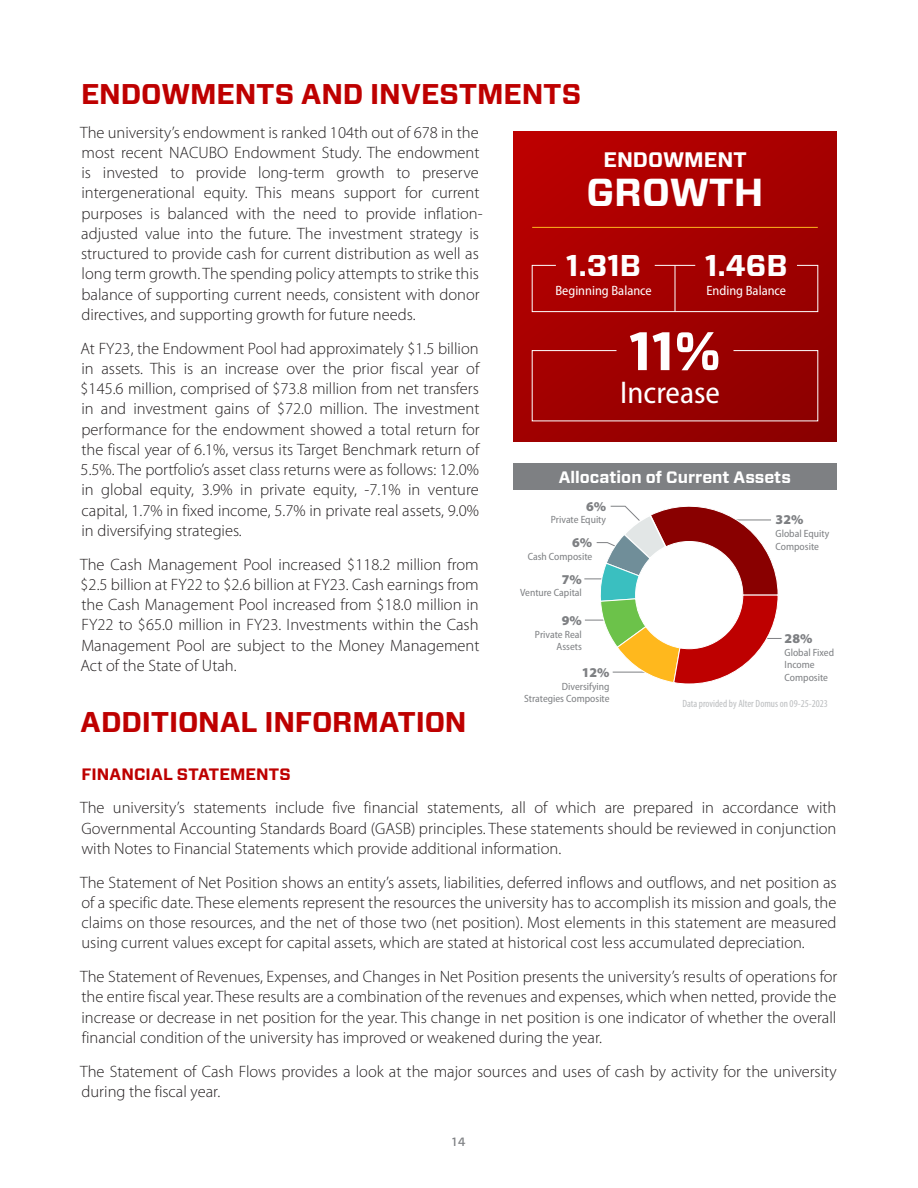
<style>
.page{position:relative;width:918px;height:1188px;background:#fff}
.page>*{position:absolute;margin:0;border:0;box-sizing:border-box;transform-origin:0 0}
.t1{font:700 54px "Forza";color:#fff}
.t2{font:700 39px "Forza";color:#fff}
.t3{font:semi-condensed 31.5px "Myriad Pro";color:#fff}
.t4{font:700 30px "Forza";color:#fff}
.Body_subhead_plus{font:700 28.5px "Forza";letter-spacing:-.005em;color:#be0000}
.t5{font:700 21px "Forza";color:#fff}
.Body{font:300 16.5px/20.2px "Myriad Pro";color:#231f20;text-align:justify}
.t6{font:700 16.5px "Forza";color:#fff}
.Body_subhead{font:700 16.5px "Forza";letter-spacing:.005em;color:#be0000}
.t7{font:semi-condensed 13.5px "Myriad Pro";color:#fff}
.t8{font:900 13.5px "Myriad Pro";color:#7e8083}
.t9{font:500 12px "Forza";color:#808285}
.t10{font:semi-condensed 10.5px/12.6px "Myriad Pro";color:#7e8083;text-align:right}
.t11{font:condensed 10.5px "Myriad Pro";color:#bcbec0}
</style>
<div class="page">
<div style="left:513px;top:464px;width:324px;height:26px;background:#7e8083"></div>
<hr style="left:749px;top:638px;width:33px;height:1px;background:#7e8083">
<svg style="left:584px;top:505px;width:194px;height:179px"></svg>
<svg style="left:513px;top:131px;width:324px;height:311px;background:#a60000"></svg>
<svg style="left:531px;top:265px;width:288px;height:47px;background:#a60909"></svg>
<svg style="left:531px;top:350px;width:288px;height:72px;background:#9c0707"></svg>
<hr style="left:532px;top:227px;width:286px;height:1px;background:#ffb81d">
<hr style="left:655px;top:265px;width:40px;height:1px;background:#fff">
<p class="Body_subhead_plus" style="left:81px;top:75px;width:501px">ENDOWMENTS AND INVESTMENTS</p>
<p class="Body" style="left:80px;top:122px;width:404px;text-align:left">The university’s endowment is ranked 104th out of 678 in the most recent NACUBO Endowment Study. The endowment is invested to provide long-term growth to preserve intergenerational equity. This means support for current purposes is balanced with the need to provide inflation&shy;adjusted value into the future. The investment strategy is structured to provide cash for current distribution as well as long term growth. The spending policy attempts to strike this balance of supporting current needs, consistent with donor directives, and supporting growth for future needs.</p>
<p class="Body" style="left:80px;top:338px;width:401px">At FY23, the Endowment Pool had approximately $1.5 billion in assets. This is an increase over the prior fiscal year of $145.6 million, comprised of $73.8 million from net transfers in and investment gains of $72.0 million. The investment performance for the endowment showed a total return for the fiscal year of 6.1%, versus its Target Benchmark return of 5.5%. The portfolio’s asset class returns were as follows: 12.0% in global equity, 3.9% in private equity, -7.1% in venture capital, 1.7% in fixed income, 5.7% in private real assets, 9.0% in diversifying strategies.</p>
<p class="Body" style="left:80px;top:554px;width:401px">The Cash Management Pool increased $118.2 million from $2.5 billion at FY22 to $2.6 billion at FY23. Cash earnings from the Cash Management Pool increased from $18.0 million in FY22 to $65.0 million in FY23. Investments within the Cash Management Pool are subject to the Money Management Act of the State of Utah.</p>
<p class="t5" style="left:603px;top:146px;width:145px">ENDOWMENT</p>
<p class="t2" style="left:587px;top:166px;width:178px">GROWTH</p>
<p class="t4" style="left:566px;top:245px;width:76px">1.31B</p>
<p class="t4" style="left:705px;top:245px;width:84px">1.46B</p>
<p class="t7" style="left:555px;top:282px;width:98px">Beginning Balance</p>
<p class="t7" style="left:707px;top:282px;width:81px">Ending Balance</p>
<p class="t1" style="left:629px;top:315px;width:93px">11%</p>
<p class="t3" style="left:620px;top:373px;width:101px">Increase</p>
<p class="t6" style="left:559px;top:466px;width:234px">Allocation of Current Assets</p>
<p class="t8" style="left:586px;top:499px;width:22px">6%</p>
<p class="t10" style="left:551px;top:513px;width:57px">Private Equity</p>
<p class="t8" style="left:776px;top:512px;width:29px">32%</p>
<p class="t10" style="left:776px;top:527px;width:55px;text-align:left">Global Equity<br>Composite</p>
<p class="t8" style="left:572px;top:535px;width:22px">6%</p>
<p class="t10" style="left:528px;top:550px;width:66px">Cash Composite</p>
<p class="t8" style="left:562px;top:571px;width:22px">7%</p>
<p class="t10" style="left:520px;top:586px;width:63px">Venture Capital</p>
<p class="t8" style="left:562px;top:613px;width:22px">9%</p>
<p class="t10" style="left:535px;top:628px;width:48px">Private Real<br>Assets</p>
<p class="t8" style="left:785px;top:631px;width:29px">28%</p>
<p class="t10" style="left:785px;top:646px;width:51px;text-align:left">Global Fixed<br>Income<br>Composite</p>
<p class="t8" style="left:582px;top:665px;width:29px">12%</p>
<p class="t10" style="left:524px;top:680px;width:87px">Diversifying<br>Strategies Composite</p>
<p class="t11" style="left:682px;top:698px;width:147px">Data provided by Alter Domus on 09-25-2023</p>
<p class="Body_subhead_plus" style="left:81px;top:703px;width:388px">ADDITIONAL INFORMATION</p>
<p class="Body_subhead" style="left:82px;top:763px;width:211px">FINANCIAL STATEMENTS</p>
<p class="Body" style="left:80px;top:798px;width:758px">The university’s statements include five financial statements, all of which are prepared in accordance with Governmental Accounting Standards Board (GASB) principles. These statements should be reviewed in conjunction with Notes to Financial Statements which provide additional information.</p>
<p class="Body" style="left:80px;top:872px;width:758px">The Statement of Net Position shows an entity’s assets, liabilities, deferred inflows and outflows, and net position as of a specific date. These elements represent the resources the university has to accomplish its mission and goals, the claims on those resources, and the net of those two (net position). Most elements in this statement are measured using current values except for capital assets, which are stated at historical cost less accumulated depreciation.</p>
<p class="Body" style="left:80px;top:967px;width:759px">The Statement of Revenues, Expenses, and Changes in Net Position presents the university’s results of operations for the entire fiscal year. These results are a combination of the revenues and expenses, which when netted, provide the increase or decrease in net position for the year. This change in net position is one indicator of whether the overall financial condition of the university has improved or weakened during the year.</p>
<p class="Body" style="left:80px;top:1061px;width:758px">The Statement of Cash Flows provides a look at the major sources and uses of cash by activity for the university during the fiscal year.</p>
<p class="t9" style="left:452px;top:1133px;width:15px">14</p>
</div>
